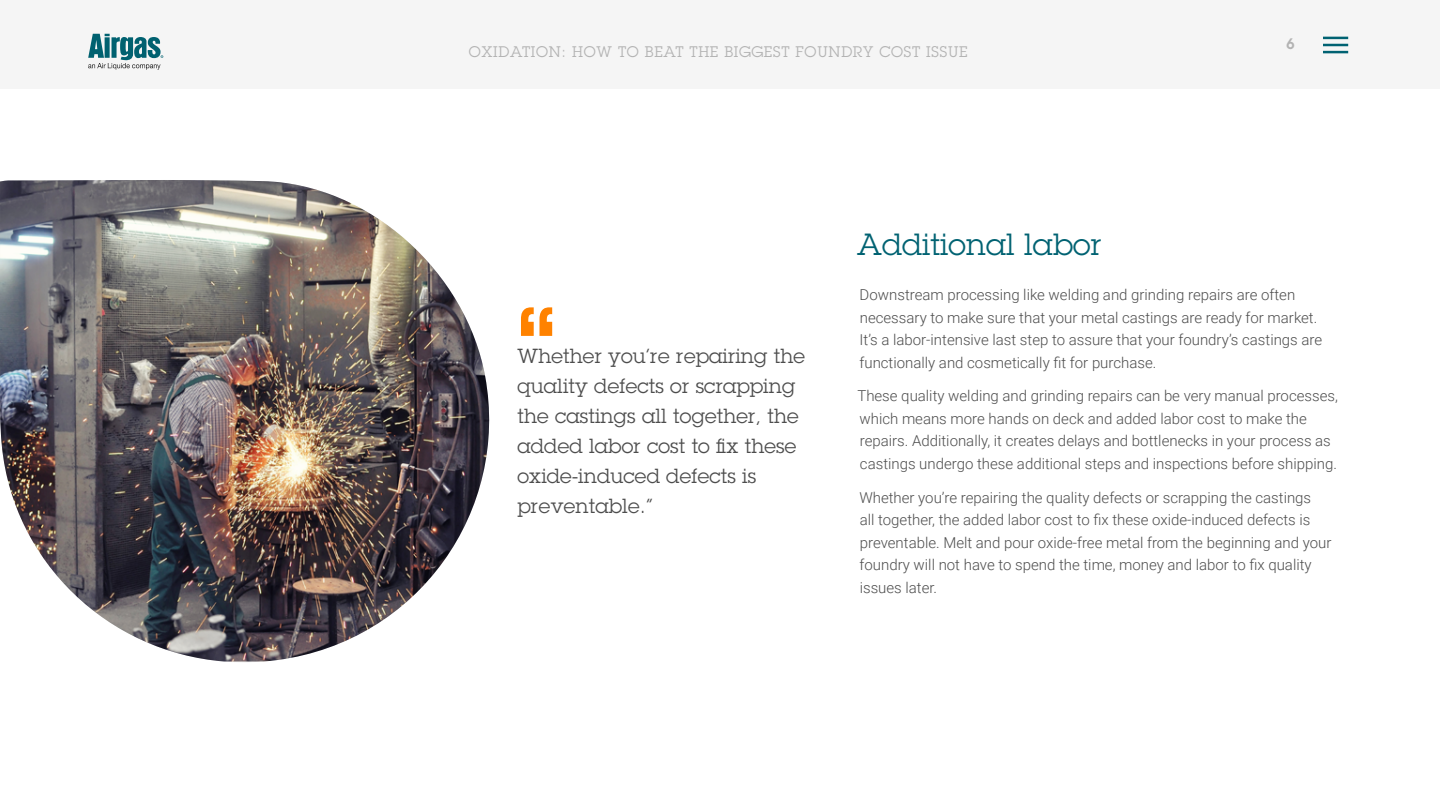
<style>
.page{position:relative;width:1440px;height:810px;background:#fff}
.page>*{position:absolute;margin:0;border:0;box-sizing:border-box;transform-origin:0 0}
.t1{font:600 100px "Lubalin Graph Std";color:#ff8200}
.t2{font:30px "Lubalin Graph Std";letter-spacing:.01em;color:#006272}
.t3{font:20px/30px "Lubalin Graph Std";letter-spacing:.01em;color:#4d4d4d}
.t4{font:300 15px/22.5px "Roboto";color:#4d4d4d}
.t5{font:15px "Lubalin Graph Std";letter-spacing:.05em;color:#b3b3b3}
.t6{font:600 15px "Lubalin Graph IT Cby BT";color:#b3b3b3}
</style>
<div class="page">
<img style="left:0;top:180px;width:490px;height:481px">
<div style="left:0;top:0;width:1440px;height:89px;background:#f5f5f5"></div>
<svg style="left:88px;top:34px;width:75px;height:36px"></svg>
<hr style="left:1323px;top:37px;width:25px;height:2px;background:#006272">
<hr style="left:1323px;top:44px;width:25px;height:2px;background:#006272">
<hr style="left:1323px;top:51px;width:25px;height:2px;background:#006272">
<p class="t5" style="left:469px;top:42px;width:501px">OXIDATION: HOW TO BEAT THE BIGGEST FOUNDRY COST ISSUE</p>
<p class="t6" style="left:1286px;top:35px;width:10px">6</p>
<h1 class="t1" style="left:518px;top:277px;width:39px">“</h1>
<h3 class="t3" style="left:518px;top:341px;width:289px">Whether you’re repairing the quality defects or scrapping the castings all together, the added labor cost to fix these oxide-induced defects is preventable.”</h3>
<h2 class="t2" style="left:857px;top:226px;width:246px">Additional labor</h2>
<p class="t4" style="left:859px;top:283px;width:464px">Downstream processing like welding and grinding repairs are often necessary to make sure that your metal castings are ready for market.<br>It’s a labor-intensive last step to assure that your foundry’s castings are functionally and cosmetically fit for purchase.</p>
<p class="t4" style="left:857px;top:384px;width:482px">These quality welding and grinding repairs can be very manual processes, which means more hands on deck and added labor cost to make the repairs. Additionally, it creates delays and bottlenecks in your process as castings undergo these additional steps and inspections before shipping.</p>
<p class="t4" style="left:859px;top:486px;width:474px">Whether you’re repairing the quality defects or scrapping the castings<br>all together, the added labor cost to fix these oxide-induced defects is preventable. Melt and pour oxide-free metal from the beginning and your foundry will not have to spend the time, money and labor to fix quality issues later.</p>
</div>
